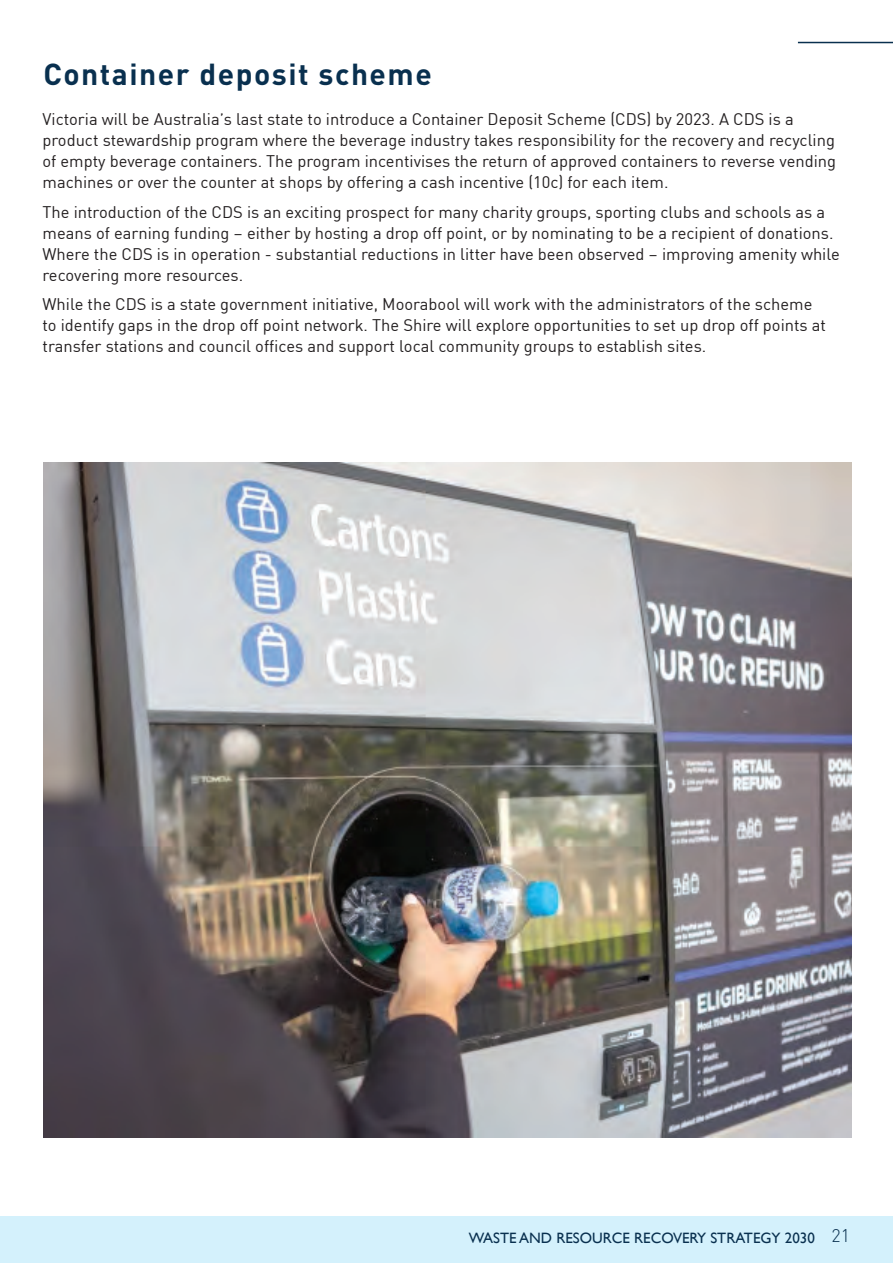
<style>
.page{position:relative;width:893px;height:1263px;background:#fff}
.page>*{position:absolute;margin:0;border:0;box-sizing:border-box;transform-origin:0 0}
.t1{font:700 30px "DIN";letter-spacing:.05em;color:#09304f}
.t2{font:16.5px/21px "FFDI Nfor PUMA";color:#231f20}
.t3{font:15px "Gill Sans";color:#09304f}
.s1{font-family:"DIN";font-weight:300;font-size:18px}
</style>
<div class="page">
<div style="left:0;top:1216px;width:893px;height:47px;background:#d4f1fc"></div>
<hr style="left:798px;top:42px;width:95px;height:1px;background:#09304f">
<img style="left:43px;top:462px;width:808px;height:675px">
<h1 class="t1" style="left:43px;top:55px;width:390px">Container deposit scheme</h1>
<p class="t2" style="left:43px;top:108px;width:795px">Victoria will be Australia’s last state to introduce a Container Deposit Scheme (CDS) by 2023. A CDS is a product stewardship program where the beverage industry takes responsibility for the recovery and recycling of empty beverage containers. The program incentivises the return of approved containers to reverse vending machines or over the counter at shops by offering a cash incentive (10c) for each item.</p>
<p class="t2" style="left:43px;top:200px;width:799px">The introduction of the CDS is an exciting prospect for many charity groups, sporting clubs and schools as a means of earning funding – either by hosting a drop off point, or by nominating to be a recipient of donations.<br>Where the CDS is in operation - substantial reductions in litter have been observed – improving amenity while recovering more resources.</p>
<p class="t2" style="left:43px;top:293px;width:785px">While the CDS is a state government initiative, Moorabool will work with the administrators of the scheme to identify gaps in the drop off point network. The Shire will explore opportunities to set up drop off points at transfer stations and council offices and support local community groups to establish sites.</p>
<p class="t3" style="left:469px;top:1229px;width:383px">WASTE AND RESOURCE RECOVERY STRATEGY 2030 <span class="s1">21</span></p>
</div>
